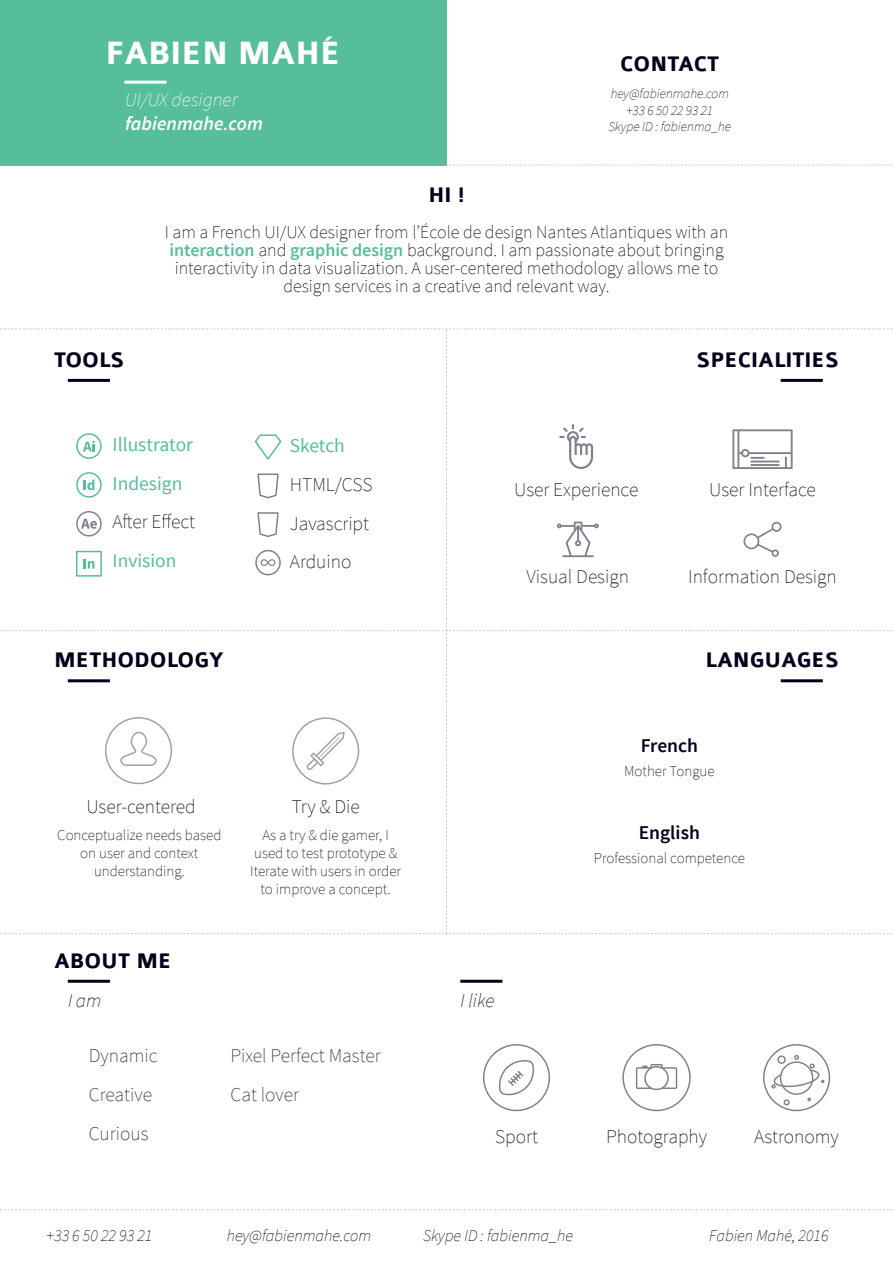
<style>
.page{position:relative;width:893px;height:1263px;background:#fff}
.page>*{position:absolute;margin:0;border:0;box-sizing:border-box;transform-origin:0 0}
.t1{font:700 34.5px "Colaborate";color:#fff}
.t2{font:700 22.5px "Colaborate";color:#030019}
.t3{font:200 19.5px "Source Sans Pro";color:#030019}
.t4{font:200 19.5px "Source Sans Pro";color:#231f20}
.t5{font:19.5px "Source Sans Pro";color:#57be9c}
.t6{font:italic 600 19.5px "Source Sans Pro";color:#fff}
.t7{font:italic 200 19.5px "Source Sans Pro";color:#fff}
.t8{font:600 19.5px "Source Sans Pro";color:#030019}
.t9{font:italic 200 19.5px "Source Sans Pro";color:#030019}
.t10{font:200 18px/18px "Source Sans Pro";color:#030019;text-align:center}
.t11{font:italic 200 16.5px "Source Sans Pro";color:#030019}
.t12{font:200 15px/18px "Source Sans Pro";color:#030019;text-align:center}
.t13{font:italic 200 13.5px "Source Sans Pro";color:#030019}
.s1{font-weight:600;color:#57be9c}
</style>
<div class="page">
<svg style="left:446px;top:165px;width:447px;height:1px"></svg>
<div style="left:0;top:0;width:446px;height:166px;background:#57be9c"></div>
<hr style="left:124px;top:81px;width:42px;height:3px;background:#fff">
<hr style="left:68px;top:980px;width:42px;height:3px;background:#030019">
<hr style="left:460px;top:980px;width:42px;height:3px;background:#030019">
<svg style="left:0;top:1209px;width:893px;height:1px"></svg>
<svg style="left:622px;top:1044px;width:69px;height:67px"></svg>
<svg style="left:763px;top:1044px;width:67px;height:67px"></svg>
<svg style="left:0;top:328px;width:893px;height:606px"></svg>
<svg style="left:483px;top:1044px;width:67px;height:67px"></svg>
<p class="t1" style="left:105px;top:35px;width:237px">FABIEN MAHÉ</p>
<p class="t7" style="left:125px;top:88px;width:114px">UI/UX designer</p>
<p class="t6" style="left:125px;top:111px;width:139px">fabienmahe.com</p>
<p class="t2" style="left:620px;top:52px;width:100px">CONTACT</p>
<p class="t13" style="left:611px;top:86px;width:120px">hey@fabienmahe.com</p>
<p class="t13" style="left:626px;top:102px;width:88px">+33 6 50 22 93 21</p>
<p class="t13" style="left:608px;top:118px;width:124px">Skype ID : fabienma_he</p>
<p class="t2" style="left:54px;top:348px;width:72px">TOOLS</p>
<p class="t2" style="left:429px;top:183px;width:37px">HI !</p>
<p class="t10" style="left:165px;top:223px;width:565px">I am a French UI/UX designer from l’École de design Nantes Atlantiques with an <span class="s1">interaction</span> and <span class="s1">graphic design</span> background. I am passionate about bringing interactivity in data visualization. A user-centered methodology allows me to design services in a creative and relevant way.</p>
<p class="t2" style="left:696px;top:348px;width:144px">SPECIALITIES</p>
<p class="t5" style="left:113px;top:432px;width:82px">Illustrator</p>
<p class="t5" style="left:113px;top:471px;width:71px">Indesign</p>
<p class="t3" style="left:290px;top:472px;width:84px">HTML/CSS</p>
<p class="t5" style="left:290px;top:433px;width:57px">Sketch</p>
<p class="t3" style="left:113px;top:510px;width:84px">After Effect</p>
<p class="t3" style="left:290px;top:511px;width:81px">Javascript</p>
<p class="t5" style="left:113px;top:549px;width:65px">Invision</p>
<p class="t3" style="left:290px;top:550px;width:63px">Arduino</p>
<p class="t2" style="left:54px;top:648px;width:171px">METHODOLOGY</p>
<p class="t3" style="left:514px;top:477px;width:126px">User Experience</p>
<p class="t3" style="left:527px;top:565px;width:104px">Visual Design</p>
<p class="t3" style="left:709px;top:477px;width:108px">User Interface</p>
<p class="t3" style="left:688px;top:565px;width:150px">Information Design</p>
<p class="t2" style="left:706px;top:648px;width:135px">LANGUAGES</p>
<p class="t3" style="left:86px;top:795px;width:111px">User-centered</p>
<p class="t12" style="left:57px;top:826px;width:166px">Conceptualize needs based on user and context</p>
<p class="t12" style="left:94px;top:862px;width:92px">understanding.</p>
<p class="t2" style="left:54px;top:949px;width:119px">ABOUT ME</p>
<p class="t3" style="left:292px;top:795px;width:70px">Try &amp; Die</p>
<p class="t12" style="left:250px;top:826px;width:152px">As a try &amp; die gamer, I used to test prototype &amp;<br>Iterate with users in order to improve a concept.</p>
<p class="t9" style="left:68px;top:988px;width:35px">I am</p>
<p class="t9" style="left:460px;top:988px;width:35px">I like</p>
<p class="t8" style="left:641px;top:733px;width:59px">French</p>
<p class="t12" style="left:624px;top:762px;width:92px">Mother Tongue</p>
<p class="t8" style="left:639px;top:820px;width:63px">English</p>
<p class="t12" style="left:594px;top:849px;width:153px">Professional competence</p>
<p class="t4" style="left:89px;top:1044px;width:70px">Dynamic</p>
<p class="t4" style="left:89px;top:1083px;width:65px">Creative</p>
<p class="t4" style="left:89px;top:1122px;width:61px">Curious</p>
<p class="t4" style="left:230px;top:1044px;width:152px">Pixel Perfect Master</p>
<p class="t4" style="left:230px;top:1083px;width:70px">Cat lover</p>
<p class="t3" style="left:495px;top:1124px;width:44px">Sport</p>
<p class="t3" style="left:606px;top:1124px;width:102px">Photography</p>
<p class="t3" style="left:754px;top:1124px;width:86px">Astronomy</p>
<p class="t11" style="left:47px;top:1226px;width:107px">+33 6 50 22 93 21</p>
<p class="t11" style="left:227px;top:1226px;width:146px">hey@fabienmahe.com</p>
<p class="t11" style="left:423px;top:1226px;width:152px">Skype ID : fabienma_he</p>
<p class="t11" style="left:709px;top:1226px;width:121px">Fabien Mahé, 2016</p>
</div>
